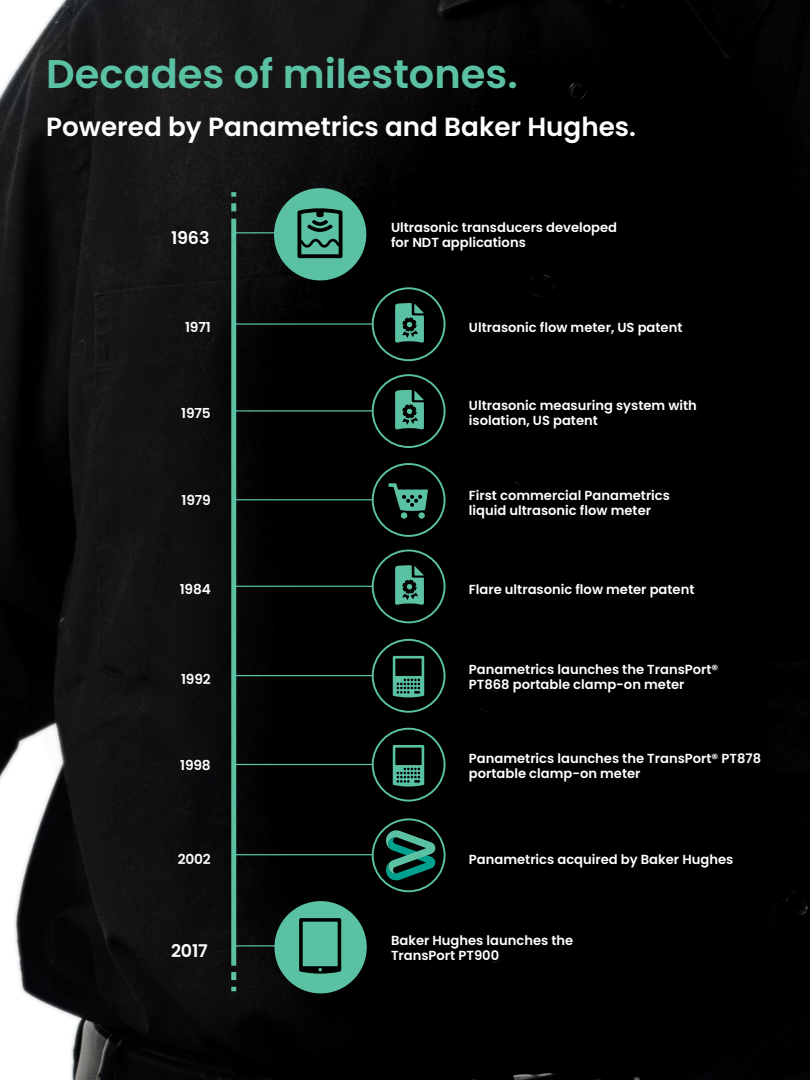
<style>
.page{position:relative;width:810px;height:1080px;background:#fff}
.page>*{position:absolute;margin:0;border:0;box-sizing:border-box;transform-origin:0 0}
.t1{font:600 40px "Poppins";color:#5bc1a3}
.t2{font:600 26.25px "Poppins";color:#fff}
.t3{font:600 17.5px "Poppins";letter-spacing:-.01em;color:#fff}
.t4{font:600 13.75px "Poppins";letter-spacing:-.01em;color:#fff}
.t5{font:600 13.12px/15px "Poppins";color:#fff}
</style>
<div class="page">
<img style="left:0;top:0;width:810px;height:1080px">
<div style="left:274px;top:188px;width:92px;height:92px;background:#5bc1a3;border-radius:50%"></div>
<hr style="left:234px;top:232px;width:41px;height:1px;background:#5bc1a3">
<hr style="left:234px;top:945px;width:41px;height:2px;background:#5bc1a3">
<hr style="left:234px;top:323px;width:139px;height:2px;background:#5bc1a3">
<hr style="left:234px;top:410px;width:139px;height:2px;background:#5bc1a3">
<hr style="left:234px;top:675px;width:139px;height:1px;background:#5bc1a3">
<hr style="left:234px;top:499px;width:139px;height:1px;background:#5bc1a3">
<hr style="left:234px;top:764px;width:139px;height:1px;background:#5bc1a3">
<hr style="left:234px;top:586px;width:139px;height:1px;background:#5bc1a3">
<hr style="left:234px;top:854px;width:139px;height:1px;background:#5bc1a3">
<div style="left:231px;top:219px;width:5px;height:747px;background:#5bc1a3"></div>
<div style="left:231px;top:972px;width:5px;height:8px;background:#5bc1a3"></div>
<div style="left:231px;top:203px;width:5px;height:8px;background:#5bc1a3"></div>
<svg style="left:231px;top:987px;width:5px;height:4px"></svg>
<svg style="left:231px;top:192px;width:5px;height:5px"></svg>
<svg style="left:372px;top:287px;width:74px;height:74px"></svg>
<svg style="left:372px;top:374px;width:74px;height:74px"></svg>
<svg style="left:372px;top:550px;width:74px;height:73px"></svg>
<svg style="left:372px;top:463px;width:74px;height:74px"></svg>
<svg style="left:372px;top:639px;width:74px;height:74px"></svg>
<svg style="left:372px;top:728px;width:74px;height:74px"></svg>
<svg style="left:297px;top:208px;width:45px;height:50px"></svg>
<div style="left:274px;top:901px;width:93px;height:92px;background:#5bc1a3;border-radius:50%"></div>
<svg style="left:299px;top:918px;width:42px;height:56px"></svg>
<svg style="left:372px;top:818px;width:74px;height:74px"></svg>
<h1 class="t1" style="left:46px;top:51px;width:473px">Decades of milestones.</h1>
<h2 class="t2" style="left:46px;top:112px;width:591px">Powered by Panametrics and Baker Hughes.</h2>
<h3 class="t3" style="left:171px;top:227px;width:40px">1963</h3>
<p class="t5" style="left:391px;top:220px;width:228px">Ultrasonic transducers developed for NDT applications</p>
<p class="t4" style="left:185px;top:319px;width:27px">1971</p>
<p class="t5" style="left:469px;top:320px;width:215px">Ultrasonic flow meter, US patent</p>
<p class="t4" style="left:181px;top:405px;width:31px">1975</p>
<p class="t4" style="left:182px;top:492px;width:31px">1979</p>
<p class="t4" style="left:180px;top:581px;width:33px">1984</p>
<p class="t4" style="left:181px;top:671px;width:31px">1992</p>
<p class="t4" style="left:180px;top:757px;width:32px">1998</p>
<p class="t4" style="left:178px;top:852px;width:35px">2002</p>
<h3 class="t3" style="left:171px;top:940px;width:38px">2017</h3>
<p class="t5" style="left:469px;top:398px;width:230px">Ultrasonic measuring system with isolation, US patent</p>
<p class="t5" style="left:469px;top:488px;width:203px">First commercial Panametrics liquid ultrasonic flow meter</p>
<p class="t5" style="left:469px;top:582px;width:227px">Flare ultrasonic flow meter patent</p>
<p class="t5" style="left:469px;top:662px;width:251px">Panametrics launches the TransPort®<br>PT868 portable clamp-on meter</p>
<p class="t5" style="left:469px;top:751px;width:294px">Panametrics launches the TransPort® PT878 portable clamp-on meter</p>
<p class="t5" style="left:469px;top:852px;width:266px">Panametrics acquired by Baker Hughes</p>
<p class="t5" style="left:391px;top:933px;width:184px">Baker Hughes launches the<br>TransPort PT900</p>
</div>
